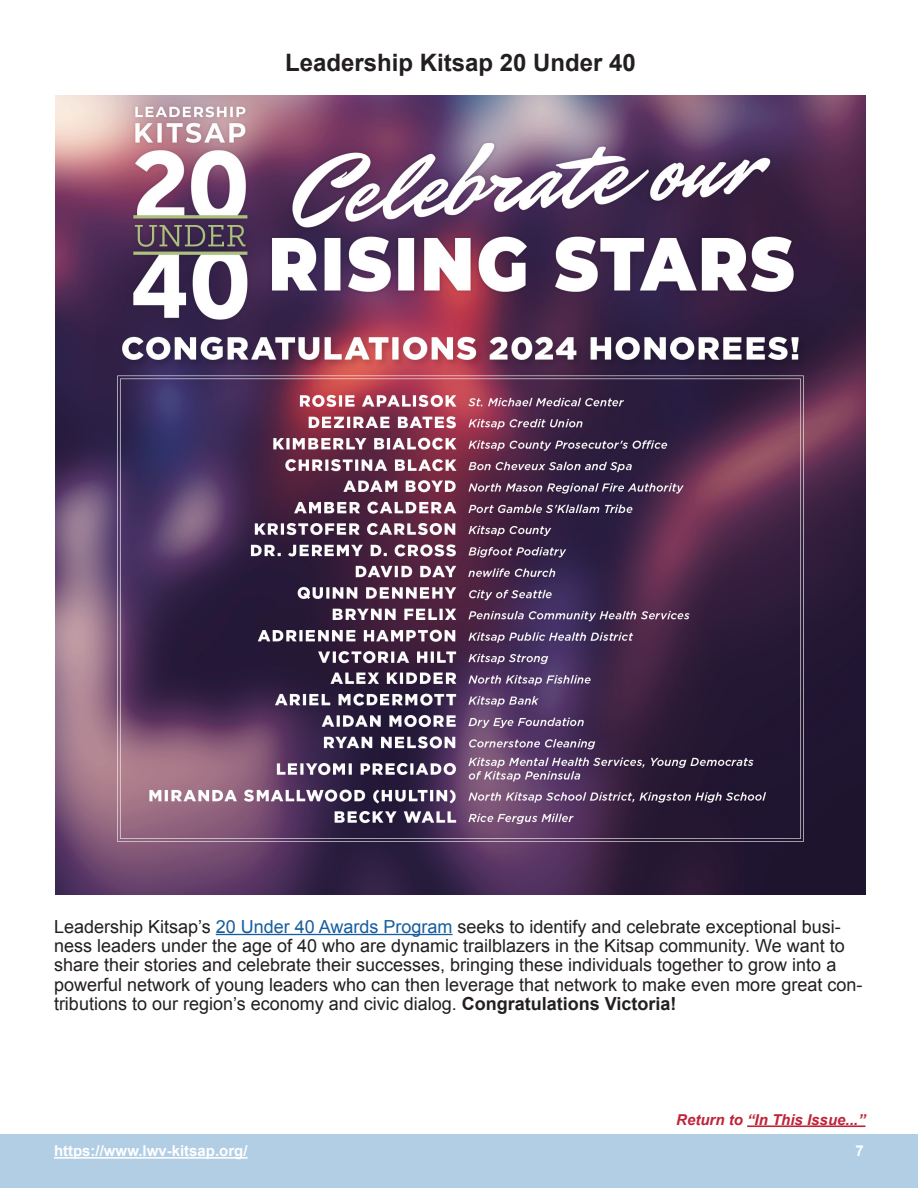
<style>
.page{position:relative;width:918px;height:1188px;background:#fff}
.page>*{position:absolute;margin:0;border:0;box-sizing:border-box;transform-origin:0 0}
.Headline_-_Level_1{font:700 24px "Arial";color:#231f20}
.Main_Text{font:18px/19.5px "Arial";color:#231f20}
.t1{font:700 15px "Arial";color:#fff}
.Return_to_Front_Page{font:italic 700 15px "Arial";color:#bf2339}
.s1{color:#175d9e}
.s2{font-weight:700}
</style>
<div class="page">
<div style="left:0;top:1134px;width:918px;height:54px;background:#b2cee5"></div>
<hr style="left:54px;top:1157px;width:194px;height:2px;background:#fff">
<hr style="left:747px;top:1125px;width:118px;height:2px;background:#bf2339">
<img style="left:56px;top:95px;width:810px;height:799px">
<hr style="left:216px;top:934px;width:237px;height:1px;background:#175d9e">
<p class="Headline_-_Level_1" style="left:285px;top:47px;width:352px">Leadership Kitsap 20 Under 40</p>
<p class="Main_Text" style="left:54px;top:917px;width:810px">Leadership Kitsap’s <span class="s1">20 Under 40 Awards Program</span> seeks to identify and celebrate exceptional busi&shy;ness leaders under the age of 40 who are dynamic trailblazers in the Kitsap community. We want to share their stories and celebrate their successes, bringing these individuals together to grow into a powerful network of young leaders who can then leverage that network to make even more great con&shy;tributions to our region’s economy and civic dialog. <span class="s2">Congratulations Victoria!</span></p>
<p class="Return_to_Front_Page" style="left:676px;top:1110px;width:191px">Return to “In This Issue...”</p>
<p class="t1" style="left:54px;top:1141px;width:195px">https://www.lwv-kitsap.org/</p>
<p class="t1" style="left:856px;top:1141px;width:10px">7</p>
</div>
